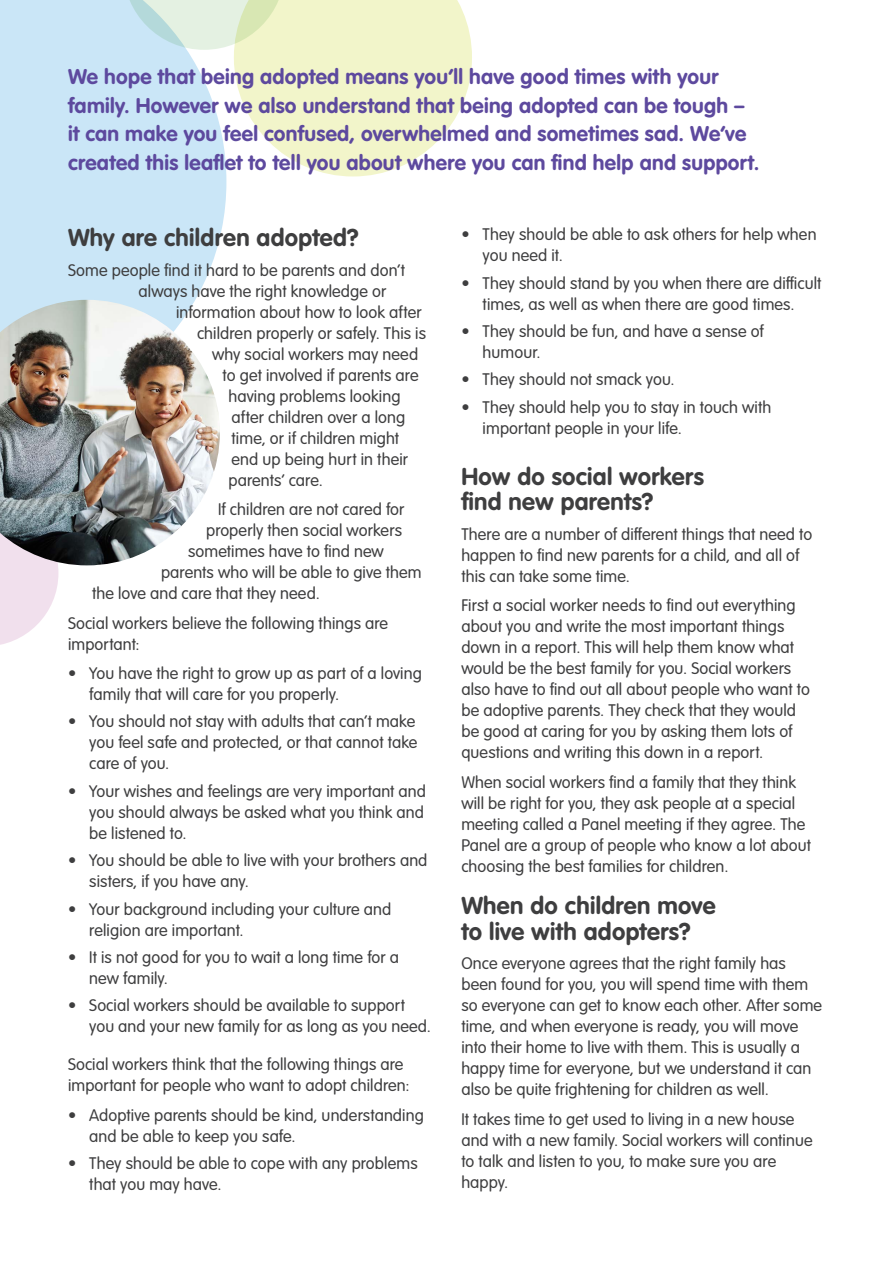
<style>
.page{position:relative;width:893px;height:1263px;background:#fff}
.page>*{position:absolute;margin:0;border:0;box-sizing:border-box;transform-origin:0 0}
.t1{font:700 24px/25.5px "VAG Rounded LT Pro";letter-spacing:.015em;color:#3e3e3f}
.t2{font:700 21px/28.5px "VAG Rounded LT Pro";letter-spacing:.015em;color:#5d499e}
.Body{font:300 16.5px/21px "VAG Rounded LT Pro";letter-spacing:.005em;color:#3e3e3f}
</style>
<div class="page">
<div style="left:0;top:0;width:226px;height:300px;background:#cae6f7"></div>
<svg style="left:0;top:565px;width:58px;height:80px"></svg>
<img style="left:0;top:300px;width:220px;height:265px">
<svg style="left:123px;top:0;width:349px;height:176px;background:#e9f2dc"></svg>
<p class="t2" style="left:68px;top:63px;width:693px">We hope that being adopted means you’ll have good times with your family. However we also understand that being adopted can be tough – it can make you feel confused, overwhelmed and sometimes sad. We’ve created this leaflet to tell you about where you can find help and support.</p>
<p class="t1" style="left:68px;top:225px;width:292px">Why are children adopted?</p>
<p class="Body" style="left:68px;top:260px;width:338px">Some people find it hard to be parents and don’t</p>
<p class="Body" style="left:139px;top:281px;width:249px">always have the right knowledge or</p>
<p class="Body" style="left:176px;top:302px;width:247px">information about how to look after</p>
<p class="Body" style="left:197px;top:323px;width:230px">children properly or safely. This is</p>
<p class="Body" style="left:212px;top:344px;width:208px">why social workers may need</p>
<p class="Body" style="left:223px;top:365px;width:198px">to get involved if parents are</p>
<p class="Body" style="left:229px;top:386px;width:173px">having problems looking</p>
<p class="Body" style="left:232px;top:407px;width:175px">after children over a long</p>
<p class="Body" style="left:232px;top:428px;width:169px">time, or if children might</p>
<p class="Body" style="left:232px;top:449px;width:178px">end up being hurt in their</p>
<p class="Body" style="left:229px;top:470px;width:96px">parents’ care.</p>
<p class="Body" style="left:218px;top:499px;width:188px">If children are not cared for</p>
<p class="Body" style="left:206px;top:520px;width:197px">properly then social workers</p>
<p class="Body" style="left:188px;top:541px;width:197px">sometimes have to find new</p>
<p class="Body" style="left:161px;top:562px;width:262px">parents who will be able to give them</p>
<p class="Body" style="left:92px;top:583px;width:229px">the love and care that they need.</p>
<p class="Body" style="left:68px;top:613px;width:322px">Social workers believe the following things are important:</p>
<p class="Body" style="left:89px;top:663px;width:334px;text-indent:-21px">• You have the right to grow up as part of a loving family that will care for you properly.</p>
<p class="Body" style="left:89px;top:712px;width:330px;text-indent:-21px">• You should not stay with adults that can’t make you feel safe and protected, or that cannot take care of you.</p>
<p class="Body" style="left:89px;top:781px;width:338px;text-indent:-21px">• Your wishes and feelings are very important and you should always be asked what you think and be listened to.</p>
<p class="Body" style="left:89px;top:850px;width:340px;text-indent:-21px">• You should be able to live with your brothers and sisters, if you have any.</p>
<p class="Body" style="left:89px;top:899px;width:304px;text-indent:-21px">• Your background including your culture and religion are important.</p>
<p class="Body" style="left:89px;top:947px;width:311px;text-indent:-21px">• It is not good for you to wait a long time for a new family.</p>
<p class="Body" style="left:89px;top:995px;width:343px;text-indent:-21px">• Social workers should be available to support you and your new family for as long as you need.</p>
<p class="Body" style="left:68px;top:1054px;width:343px">Social workers think that the following things are important for people who want to adopt children:</p>
<p class="Body" style="left:89px;top:1105px;width:336px;text-indent:-21px">• Adoptive parents should be kind, understanding and be able to keep you safe.</p>
<p class="Body" style="left:89px;top:1153px;width:330px;text-indent:-21px">• They should be able to cope with any problems that you may have.</p>
<p class="Body" style="left:483px;top:224px;width:335px;text-indent:-21px">• They should be able to ask others for help when you need it.</p>
<p class="Body" style="left:461px;top:273px;width:362px;text-align:center">• They should stand by you when there are difficult times, as well as when there are good times.</p>
<p class="Body" style="left:483px;top:321px;width:283px;text-indent:-21px">• They should be fun, and have a sense of humour.</p>
<p class="Body" style="left:461px;top:370px;width:215px">• They should not smack you.</p>
<p class="Body" style="left:483px;top:397px;width:290px;text-indent:-21px">• They should help you to stay in touch with important people in your life.</p>
<p class="t1" style="left:461px;top:464px;width:244px">How do social workers find new parents?</p>
<p class="Body" style="left:461px;top:524px;width:352px">There are a number of different things that need to happen to find new parents for a child, and all of this can take some time.</p>
<p class="Body" style="left:461px;top:595px;width:350px">First a social worker needs to find out everything about you and write the most important things down in a report. This will help them know what would be the best family for you. Social workers also have to find out all about people who want to be adoptive parents. They check that they would be good at caring for you by asking them lots of questions and writing this down in a report.</p>
<p class="Body" style="left:461px;top:772px;width:351px">When social workers find a family that they think will be right for you, they ask people at a special meeting called a Panel meeting if they agree. The Panel are a group of people who know a lot about choosing the best families for children.</p>
<p class="t1" style="left:461px;top:893px;width:256px">When do children move to live with adopters?</p>
<p class="Body" style="left:461px;top:953px;width:362px">Once everyone agrees that the right family has been found for you, you will spend time with them so everyone can get to know each other. After some time, and when everyone is ready, you will move into their home to live with them. This is usually a happy time for everyone, but we understand it can also be quite frightening for children as well.</p>
<p class="Body" style="left:461px;top:1109px;width:353px">It takes time to get used to living in a new house and with a new family. Social workers will continue to talk and listen to you, to make sure you are happy.</p>
</div>
